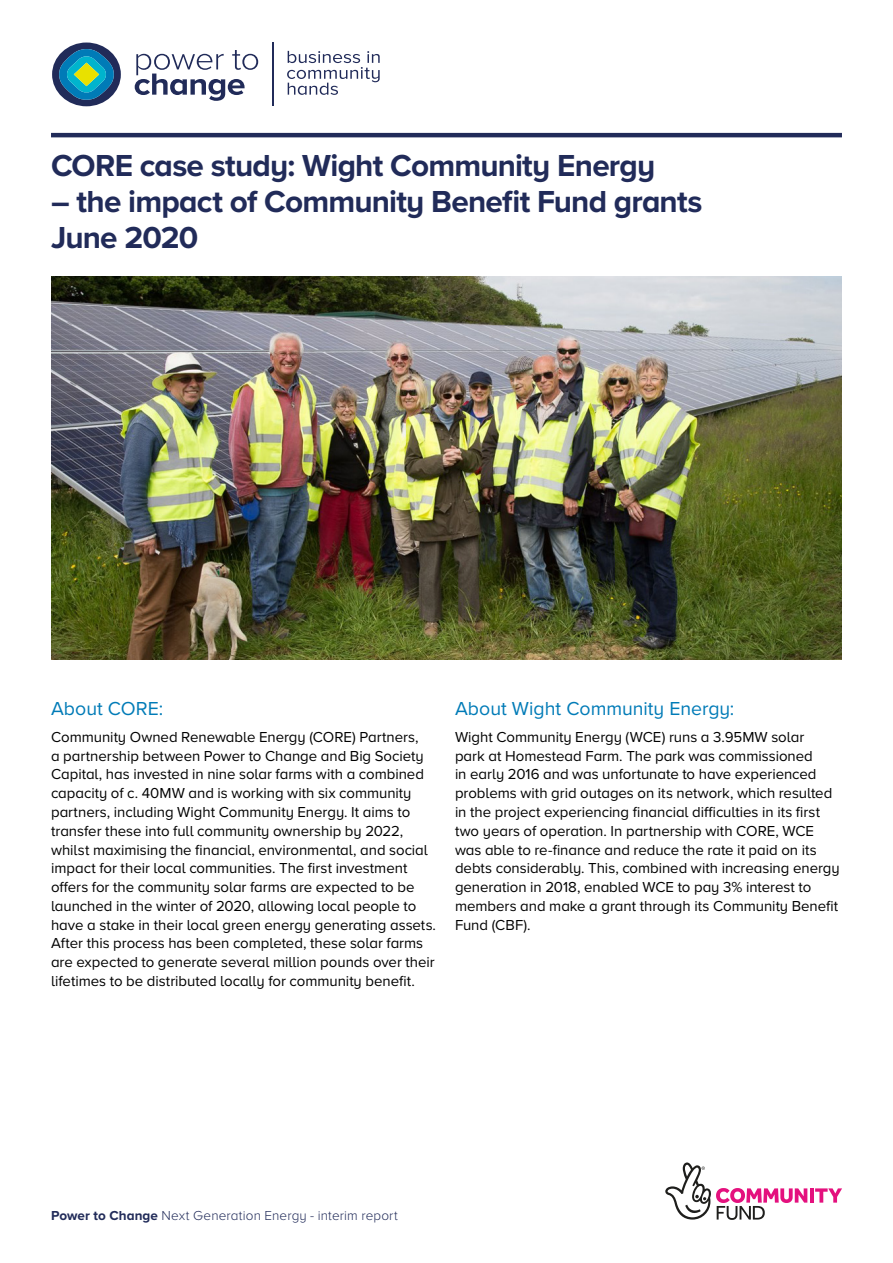
<style>
.page{position:relative;width:893px;height:1263px;background:#fff}
.page>*{position:absolute;margin:0;border:0;box-sizing:border-box;transform-origin:0 0}
.t1{font:700 31.5px/36px "Proxima Nova A";letter-spacing:-.025em;color:#212b59}
.t2{font:19.5px "Proxima Nova A";color:#007bb7}
.t3{font:15px/18.8px "Proxima Nova A";letter-spacing:-.005em;color:#000}
.t4{font:300 13.5px "Proxima Nova A";letter-spacing:.01em;color:#212b59}
.s1{font-weight:700}
</style>
<div class="page">
<svg style="left:135px;top:50px;width:123px;height:51px"></svg>
<hr style="left:272px;top:43px;width:2px;height:63px;background:#212b59">
<svg style="left:287px;top:51px;width:93px;height:44px"></svg>
<svg style="left:52px;top:43px;width:69px;height:63px"></svg>
<hr style="left:810px;top:1188px;width:3px;height:14px;background:#e4117e">
<svg style="left:815px;top:1188px;width:27px;height:14px"></svg>
<svg style="left:665px;top:1162px;width:142px;height:58px"></svg>
<img style="left:51px;top:276px;width:791px;height:383px">
<hr style="left:51px;top:133px;width:791px;height:4px;background:#212b59">
<h1 class="t1" style="left:51px;top:146px;width:606px">CORE case study: Wight Community Energy</h1>
<h1 class="t1" style="left:51px;top:182px;width:653px">– the impact of Community Benefit Fund grants<br>June 2020</h1>
<h2 class="t2" style="left:51px;top:694px;width:114px">About CORE:</h2>
<p class="t3" style="left:51px;top:727px;width:387px">Community Owned Renewable Energy (CORE) Partners,<br>a partnership between Power to Change and Big Society Capital, has invested in nine solar farms with a combined capacity of c. 40MW and is working with six community partners, including Wight Community Energy. It aims to transfer these into full community ownership by 2022, whilst maximising the financial, environmental, and social impact for their local communities. The first investment offers for the community solar farms are expected to be launched in the winter of 2020, allowing local people to have a stake in their local green energy generating assets.<br>After this process has been completed, these solar farms are expected to generate several million pounds over their lifetimes to be distributed locally for community benefit.</p>
<h2 class="t2" style="left:455px;top:694px;width:281px">About Wight Community Energy:</h2>
<p class="t3" style="left:455px;top:727px;width:386px">Wight Community Energy (WCE) runs a 3.95MW solar<br>park at Homestead Farm. The park was commissioned<br>in early 2016 and was unfortunate to have experienced problems with grid outages on its network, which resulted in the project experiencing financial difficulties in its first two years of operation. In partnership with CORE, WCE was able to re-finance and reduce the rate it paid on its debts considerably. This, combined with increasing energy generation in 2018, enabled WCE to pay 3% interest to members and make a grant through its Community Benefit Fund (CBF).</p>
<p class="t4" style="left:51px;top:1206px;width:348px"><span class="s1">Power to Change</span> Next Generation Energy - interim report</p>
</div>
